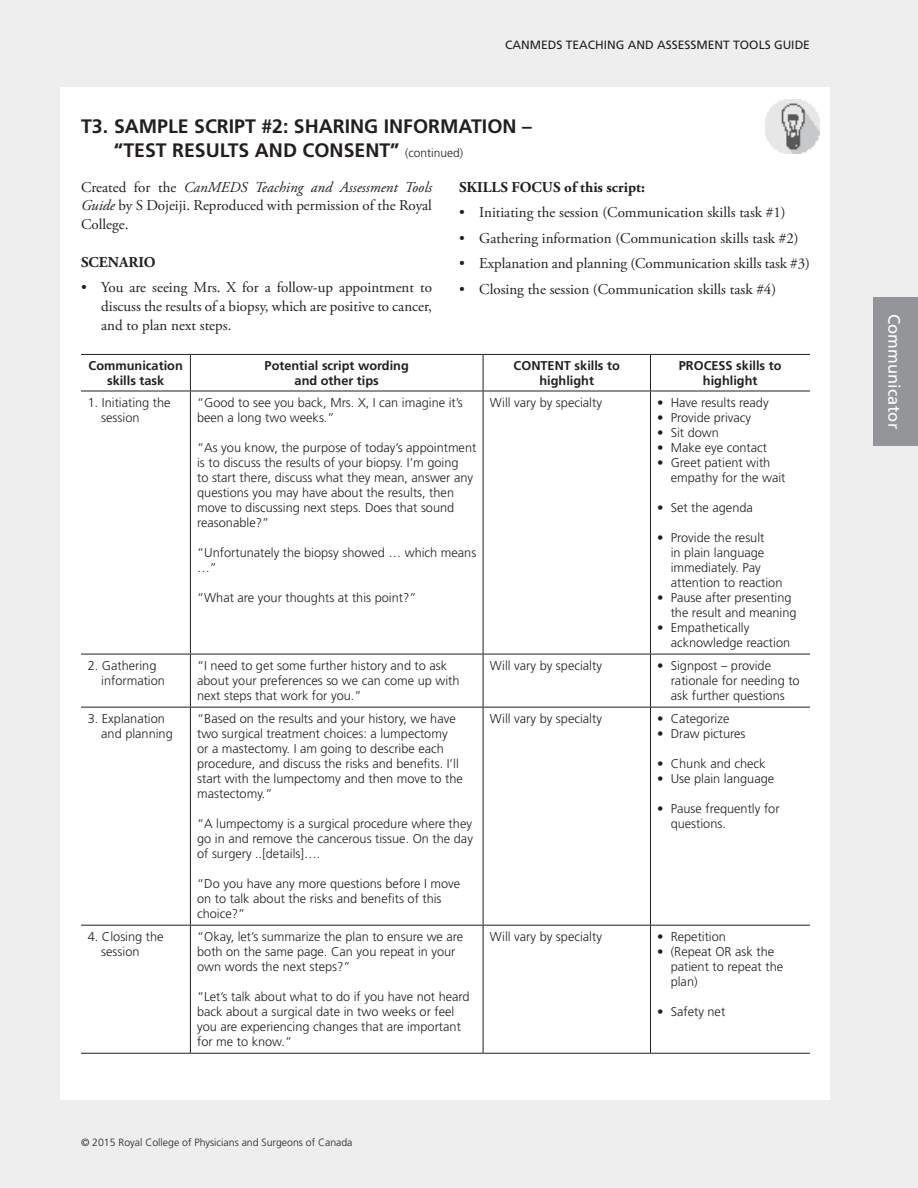
<style>
.page{position:relative;width:918px;height:1188px;background:#eeeeef}
.page>*{position:absolute;margin:0;border:0;box-sizing:border-box;transform-origin:0 0}
.t1{font:700 19.5px/24px "Frutiger LT Std";color:#231f20}
.t2{font:16.5px "Frutiger LT Std";letter-spacing:.01em;color:#fff}
.t3{font:15px/18.8px "Adobe Garamond Pro";color:#231f20;text-align:justify}
.t4{font:700 15px "Adobe Garamond Pro";color:#231f20}
.t5{font:300 12.75px/15px "Frutiger LT Std";color:#231f20}
.t6{font:700 12.75px/15px "Frutiger LT Std";color:#231f20;text-align:center}
.t7{font:12px "Frutiger LT Std";color:#231f20}
.t8{font:300 10.5px "Frutiger LT Std";color:#231f20}
.s1{font-weight:300;font-size:12px}
.s2{font-style:italic}
</style>
<div class="page">
<div style="left:60px;top:88px;width:770px;height:1012px;background:#fff"></div>
<div style="left:873px;top:297px;width:45px;height:149px;background:#939598"></div>
<img style="left:765px;top:100px;width:54px;height:54px">
<hr style="left:81px;top:354px;width:109px;height:1px;background:#231f20">
<hr style="left:190px;top:354px;width:293px;height:1px;background:#231f20">
<hr style="left:190px;top:355px;width:1px;height:36px;background:#231f20">
<hr style="left:483px;top:354px;width:167px;height:1px;background:#231f20">
<hr style="left:483px;top:355px;width:1px;height:36px;background:#231f20">
<hr style="left:650px;top:354px;width:160px;height:1px;background:#231f20">
<hr style="left:650px;top:355px;width:1px;height:36px;background:#231f20">
<hr style="left:81px;top:391px;width:109px;height:1px;background:#231f20">
<hr style="left:190px;top:391px;width:293px;height:1px;background:#231f20">
<hr style="left:190px;top:391px;width:1px;height:263px;background:#231f20">
<hr style="left:483px;top:391px;width:167px;height:1px;background:#231f20">
<hr style="left:483px;top:391px;width:1px;height:263px;background:#231f20">
<hr style="left:650px;top:391px;width:160px;height:1px;background:#231f20">
<hr style="left:650px;top:391px;width:1px;height:263px;background:#231f20">
<hr style="left:81px;top:654px;width:109px;height:1px;background:#231f20">
<hr style="left:190px;top:654px;width:293px;height:1px;background:#231f20">
<hr style="left:190px;top:654px;width:1px;height:53px;background:#231f20">
<hr style="left:483px;top:654px;width:167px;height:1px;background:#231f20">
<hr style="left:483px;top:654px;width:1px;height:53px;background:#231f20">
<hr style="left:650px;top:654px;width:160px;height:1px;background:#231f20">
<hr style="left:650px;top:654px;width:1px;height:53px;background:#231f20">
<hr style="left:81px;top:707px;width:109px;height:1px;background:#231f20">
<hr style="left:190px;top:707px;width:293px;height:1px;background:#231f20">
<hr style="left:190px;top:707px;width:1px;height:218px;background:#231f20">
<hr style="left:483px;top:707px;width:167px;height:1px;background:#231f20">
<hr style="left:483px;top:707px;width:1px;height:218px;background:#231f20">
<hr style="left:650px;top:707px;width:160px;height:1px;background:#231f20">
<hr style="left:650px;top:707px;width:1px;height:218px;background:#231f20">
<hr style="left:81px;top:925px;width:109px;height:1px;background:#231f20">
<hr style="left:190px;top:925px;width:293px;height:1px;background:#231f20">
<hr style="left:190px;top:926px;width:1px;height:127px;background:#231f20">
<hr style="left:483px;top:925px;width:167px;height:1px;background:#231f20">
<hr style="left:483px;top:926px;width:1px;height:127px;background:#231f20">
<hr style="left:650px;top:925px;width:160px;height:1px;background:#231f20">
<hr style="left:650px;top:926px;width:1px;height:127px;background:#231f20">
<hr style="left:81px;top:1053px;width:109px;height:1px;background:#231f20">
<hr style="left:190px;top:1053px;width:293px;height:1px;background:#231f20">
<hr style="left:483px;top:1053px;width:167px;height:1px;background:#231f20">
<hr style="left:650px;top:1053px;width:160px;height:1px;background:#231f20">
<p class="t7" style="left:505px;top:38px;width:306px">CANMEDS TEACHING AND ASSESSMENT TOOLS GUIDE</p>
<h1 class="t1" style="left:114px;top:114px;width:419px;text-indent:-33px">T3. SAMPLE SCRIPT #2: SHARING INFORMATION – “TEST RESULTS AND CONSENT” <span class="s1">(continued)</span></h1>
<p class="t4" style="left:459px;top:178px;width:187px">SKILLS FOCUS of this script:</p>
<p class="t3" style="left:459px;top:204px;width:328px">• Initiating the session (Communication skills task #1)</p>
<p class="t3" style="left:459px;top:229px;width:341px">• Gathering information (Communication skills task #2)</p>
<p class="t3" style="left:459px;top:255px;width:352px">• Explanation and planning (Communication skills task #3)</p>
<p class="t3" style="left:459px;top:280px;width:319px">• Closing the session (Communication skills task #4)</p>
<p class="t3" style="left:81px;top:178px;width:353px">Created for the <span class="s2">CanMEDS Teaching and Assessment Tools Guide</span> by S Dojeiji. Reproduced with permission of the Royal College.</p>
<p class="t4" style="left:81px;top:253px;width:76px">SCENARIO</p>
<p class="t3" style="left:101px;top:279px;width:332px;text-indent:-20px">• You are seeing Mrs. X for a follow-up appointment to discuss the results of a biopsy, which are positive to cancer, and to plan next steps.</p>
<p class="t6" style="left:89px;top:358px;width:96px">Communication skills task</p>
<p class="t6" style="left:265px;top:358px;width:146px">Potential script wording and other tips</p>
<p class="t6" style="left:514px;top:358px;width:108px">CONTENT skills to highlight</p>
<p class="t6" style="left:679px;top:358px;width:104px">PROCESS skills to highlight</p>
<p class="t5" style="left:101px;top:396px;width:71px;text-indent:-14px">1. Initiating the session</p>
<p class="t5" style="left:197px;top:396px;width:267px">“Good to see you back, Mrs. X, I can imagine it’s been a long two weeks.”</p>
<p class="t5" style="left:197px;top:441px;width:281px">“As you know, the purpose of today’s appointment is to discuss the results of your biopsy. I’m going<br>to start there, discuss what they mean, answer any questions you may have about the results, then move to discussing next steps. Does that sound reasonable?”</p>
<p class="t5" style="left:197px;top:546px;width:281px">“Unfortunately the biopsy showed … which means …”</p>
<p class="t5" style="left:197px;top:591px;width:221px">“What are your thoughts at this point?”</p>
<p class="t5" style="left:490px;top:396px;width:114px">Will vary by specialty</p>
<p class="t5" style="left:657px;top:396px;width:113px">• Have results ready</p>
<p class="t5" style="left:657px;top:411px;width:96px">• Provide privacy</p>
<p class="t5" style="left:657px;top:426px;width:63px">• Sit down</p>
<p class="t5" style="left:657px;top:441px;width:111px">• Make eye contact</p>
<p class="t5" style="left:671px;top:456px;width:116px;text-indent:-14px">• Greet patient with empathy for the wait</p>
<p class="t5" style="left:657px;top:501px;width:97px">• Set the agenda</p>
<p class="t5" style="left:671px;top:531px;width:113px;text-indent:-14px">• Provide the result<br>in plain language immediately. Pay attention to reaction</p>
<p class="t5" style="left:671px;top:591px;width:127px;text-indent:-14px">• Pause after presenting the result and meaning</p>
<p class="t5" style="left:671px;top:621px;width:121px;text-indent:-14px">• Empathetically acknowledge reaction</p>
<p class="t5" style="left:101px;top:659px;width:65px;text-indent:-14px">2. Gathering information</p>
<p class="t5" style="left:197px;top:659px;width:264px">“I need to get some further history and to ask about your preferences so we can come up with next steps that work for you.”</p>
<p class="t5" style="left:490px;top:659px;width:114px">Will vary by specialty</p>
<p class="t5" style="left:671px;top:659px;width:130px;text-indent:-14px">• Signpost – provide rationale for needing to ask further questions</p>
<p class="t5" style="left:101px;top:712px;width:73px;text-indent:-14px">3. Explanation and planning</p>
<p class="t5" style="left:197px;top:712px;width:267px">“Based on the results and your history, we have two surgical treatment choices: a lumpectomy<br>or a mastectomy. I am going to describe each procedure, and discuss the risks and benefits. I’ll start with the lumpectomy and then move to the mastectomy.”</p>
<p class="t5" style="left:197px;top:817px;width:277px;text-align:justify">“A lumpectomy is a surgical procedure where they go in and remove the cancerous tissue. On the day of surgery ..[details]….</p>
<p class="t5" style="left:197px;top:877px;width:265px">“Do you have any more questions before I move on to talk about the risks and benefits of this choice?”</p>
<p class="t5" style="left:490px;top:712px;width:114px">Will vary by specialty</p>
<p class="t5" style="left:657px;top:712px;width:74px">• Categorize</p>
<p class="t5" style="left:657px;top:727px;width:90px">• Draw pictures</p>
<p class="t5" style="left:657px;top:757px;width:110px">• Chunk and check</p>
<p class="t5" style="left:657px;top:772px;width:118px">• Use plain language</p>
<p class="t5" style="left:671px;top:802px;width:110px;text-indent:-14px">• Pause frequently for questions.</p>
<p class="t5" style="left:101px;top:930px;width:64px;text-indent:-14px">4. Closing the session</p>
<p class="t5" style="left:197px;top:930px;width:268px">“Okay, let’s summarize the plan to ensure we are both on the same page. Can you repeat in your own words the next steps?”</p>
<p class="t5" style="left:197px;top:990px;width:274px">“Let’s talk about what to do if you have not heard back about a surgical date in two weeks or feel you are experiencing changes that are important for me to know.”</p>
<p class="t5" style="left:490px;top:930px;width:114px">Will vary by specialty</p>
<p class="t5" style="left:657px;top:930px;width:70px">• Repetition</p>
<p class="t5" style="left:671px;top:945px;width:114px;text-indent:-14px">• (Repeat OR ask the patient to repeat the plan)</p>
<p class="t5" style="left:657px;top:1005px;width:70px">• Safety net</p>
<p class="t8" style="left:81px;top:1136px;width:273px">© 2015 Royal College of Physicians and Surgeons of Canada</p>
<p class="t2" style="left:904px;top:314px;width:117px;rotate:90deg">Communicator</p>
</div>
